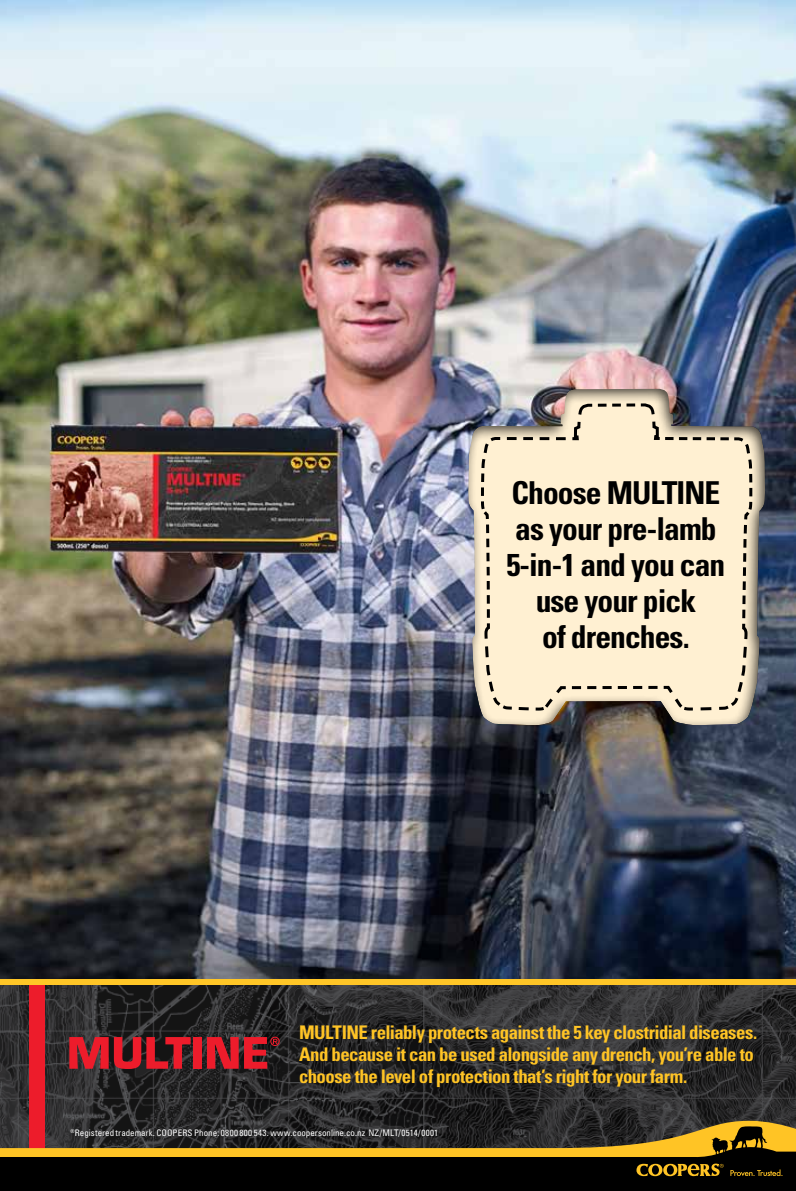
<style>
.page{position:relative;width:796px;height:1191px;background:#fff}
.page>*{position:absolute;margin:0;border:0;box-sizing:border-box;transform-origin:0 0}
.t1{font:700 condensed 31.5px/36.2px "Univers";letter-spacing:-.03em;color:#000;text-align:center}
.t2{font:700 condensed 18.75px/21.9px "Univers";letter-spacing:-.03em;color:#ffc425}
.t3{font:condensed 9px "Univers";letter-spacing:.005em;color:#fff}
</style>
<div class="page">
<img style="left:0;top:0;width:795px;height:980px">
<svg style="left:0;top:985px;width:795px;height:135px"></svg>
<div style="left:0;top:980px;width:795px;height:5px;background:#ffc627"></div>
<svg style="left:69px;top:1037px;width:121px;height:32px"></svg>
<div style="left:193px;top:1037px;width:8px;height:31px;background:#ed1c2b"></div>
<svg style="left:207px;top:1037px;width:31px;height:31px"></svg>
<svg style="left:244px;top:1036px;width:35px;height:32px"></svg>
<div style="left:29px;top:985px;width:16px;height:163px;background:#ed1c2b"></div>
<img style="left:466px;top:387px;width:302px;height:339px">
<svg style="left:479px;top:402px;width:274px;height:310px"></svg>
<svg style="left:0;top:1120px;width:795px;height:6px"></svg>
<svg style="left:0;top:1126px;width:795px;height:65px;fill:#000"></svg>
<svg style="left:730px;top:1169px;width:52px;height:7px"></svg>
<svg style="left:636px;top:1163px;width:87px;height:13px"></svg>
<h1 class="t1" style="left:506px;top:474px;width:220px">Choose MULTINE as your pre-lamb<br>5-in-1 and you can use your pick<br>of drenches.</h1>
<p class="t2" style="left:299px;top:1021px;width:459px">MULTINE reliably protects against the 5 key clostridial diseases.<br>And because it can be used alongside any drench, you’re able to choose the level of protection that’s right for your farm.</p>
<p class="t3" style="left:70px;top:1126px;width:369px"><sup>®</sup>Registered trademark. COOPERS Phone: 0800 800 543. www.coopersonline.co.nz NZ/MLT/0514/0001</p>
</div>
